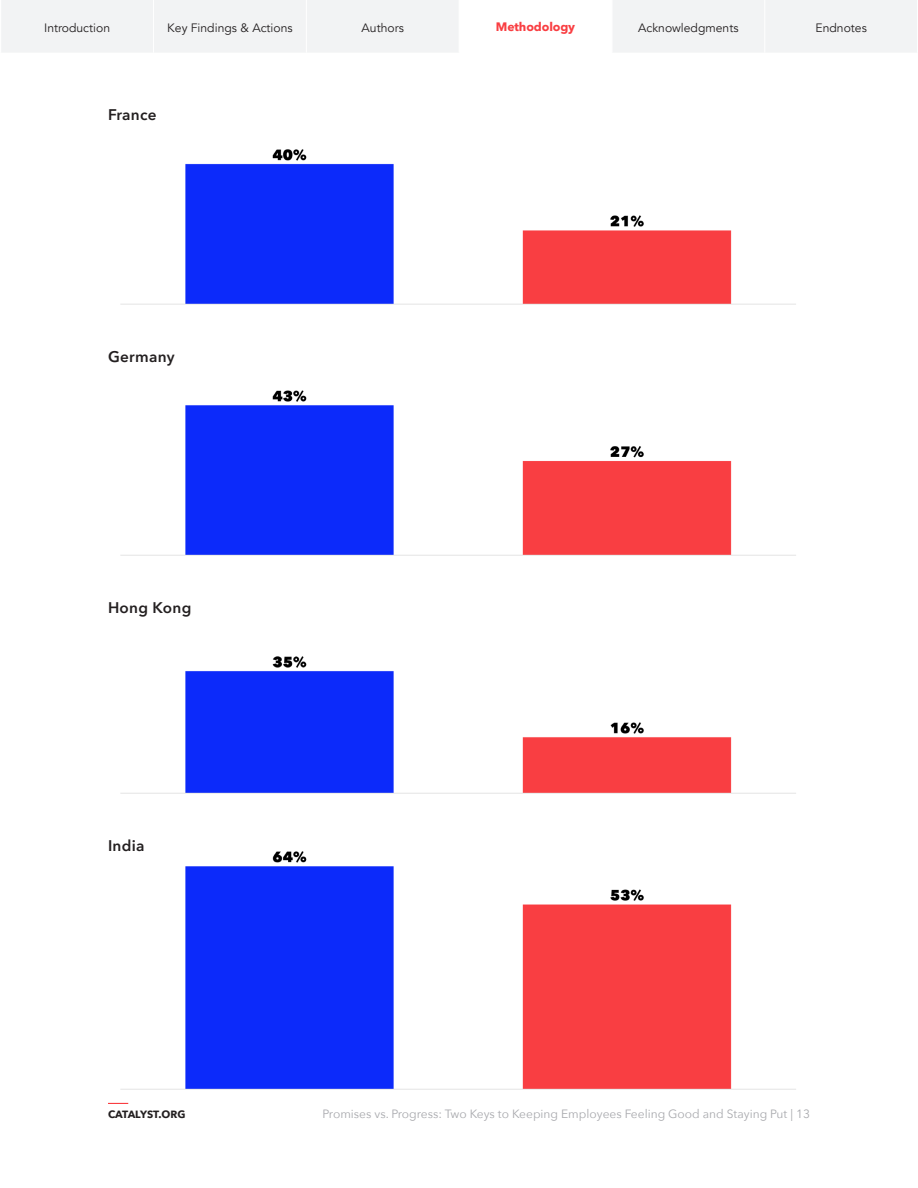
<style>
.page{position:relative;width:918px;height:1188px;background:#fff}
.page>*{position:absolute;margin:0;border:0;box-sizing:border-box;transform-origin:0 0}
.t1{font:600 15.3px "Avenir Next LT Pro";letter-spacing:.02em;color:#231f20}
.t2{font:12.15px "Avenir";color:#231f20}
.t3{font:700 12.15px "Avenir Next LT Pro";letter-spacing:-.01em;color:#f93e42}
.t4{font:12px "Avenir Next";color:#a8a9ad}
.t5{font:700 10.5px "Avenir Next";letter-spacing:-.01em;color:#231f20}
</style>
<div class="page">
<svg style="left:108px;top:1103px;width:20px;height:1px"></svg>
<img style="left:120px;top:656px;width:676px;height:138px">
<img style="left:120px;top:149px;width:676px;height:156px">
<img style="left:120px;top:390px;width:676px;height:166px">
<img style="left:120px;top:851px;width:676px;height:239px">
<svg style="left:1px;top:0;width:916px;height:52px;fill:#f2f3f4"></svg>
<hr style="left:764px;top:0;width:1px;height:53px;background:#fff">
<hr style="left:153px;top:0;width:1px;height:53px;background:#fff">
<hr style="left:612px;top:0;width:1px;height:53px;background:#fff">
<hr style="left:306px;top:0;width:1px;height:53px;background:#fff">
<hr style="left:459px;top:0;width:1px;height:53px;background:#fff">
<p class="t2" style="left:44px;top:21px;width:67px">Introduction</p>
<p class="t2" style="left:167px;top:21px;width:127px">Key Findings &amp; Actions</p>
<p class="t2" style="left:362px;top:21px;width:44px">Authors</p>
<p class="t3" style="left:496px;top:19px;width:81px">Methodology</p>
<p class="t2" style="left:638px;top:21px;width:102px">Acknowledgments</p>
<p class="t2" style="left:816px;top:21px;width:53px">Endnotes</p>
<h4 class="t1" style="left:108px;top:105px;width:50px">France</h4>
<h4 class="t1" style="left:108px;top:348px;width:68px">Germany</h4>
<h4 class="t1" style="left:108px;top:599px;width:85px">Hong Kong</h4>
<h4 class="t1" style="left:108px;top:836px;width:38px">India</h4>
<p class="t5" style="left:108px;top:1105px;width:79px">CATALYST.ORG</p>
<p class="t4" style="left:323px;top:1103px;width:489px">Promises vs. Progress: Two Keys to Keeping Employees Feeling Good and Staying Put | 13</p>
</div>
